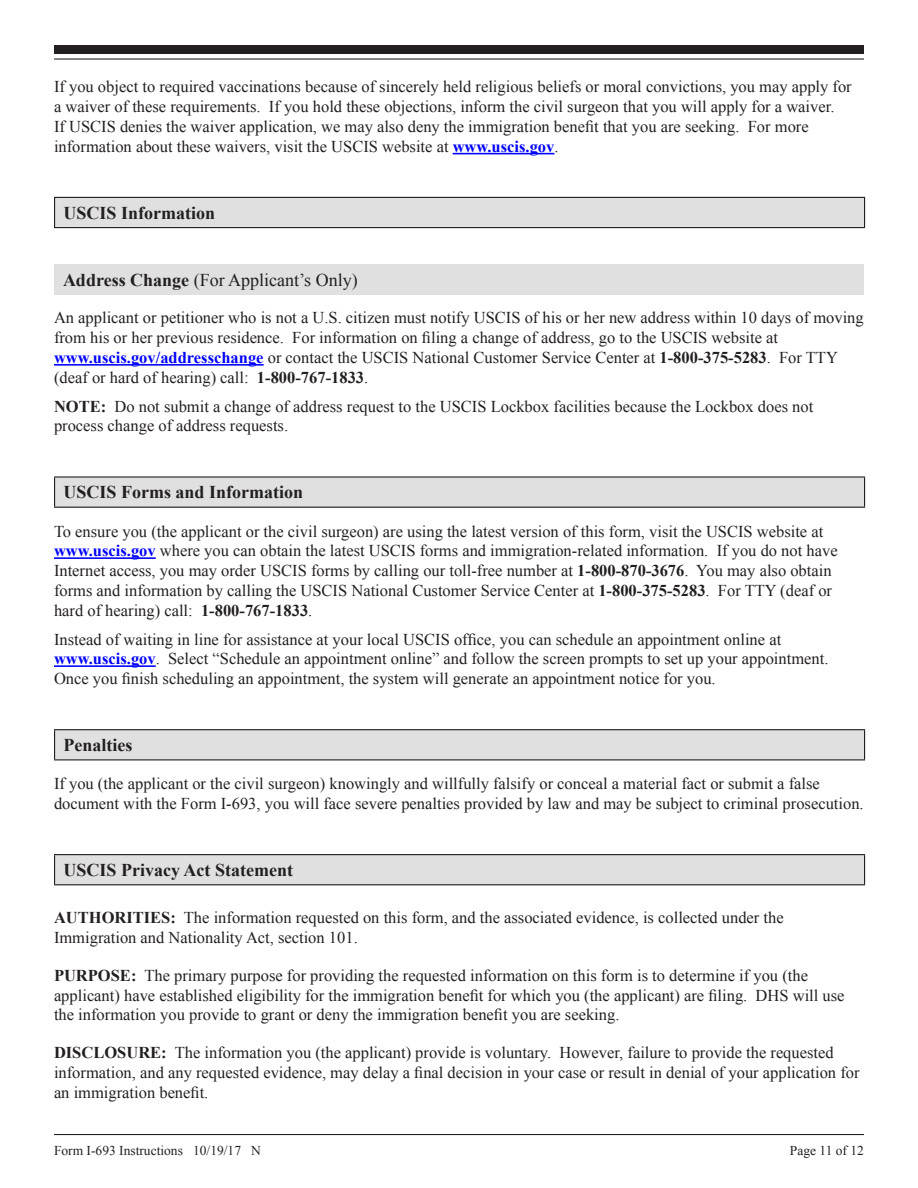
<style>
.page{position:relative;width:918px;height:1188px;background:#fff}
.page>*{position:absolute;margin:0;border:0;box-sizing:border-box;transform-origin:0 0}
.Section_Heading{font:700 18px "Times New Roman";color:#231f20}
.Sub_Heading_1{font:18px "Times New Roman";color:#231f20}
.Body_1{font:16.5px/19.8px "Times New Roman";color:#231f20}
.Body_Lead-in{font:16.5px/19.8px "Times New Roman";color:#231f20}
.t1{font:13.5px "Times New Roman";color:#231f20}
.s1{font-weight:700;color:#00f}
.s2{font-weight:700}
</style>
<div class="page">
<hr style="left:54px;top:1134px;width:810px;height:1px;background:#231f20">
<div style="left:54px;top:45px;width:810px;height:9px;background:#231f20"></div>
<hr style="left:54px;top:58px;width:810px;height:2px;background:#231f20">
<hr style="left:453px;top:153px;width:101px;height:1px;background:#00f">
<hr style="left:54px;top:364px;width:210px;height:2px;background:#00f">
<hr style="left:54px;top:557px;width:102px;height:2px;background:#00f">
<hr style="left:54px;top:665px;width:102px;height:2px;background:#00f">
<div style="left:55px;top:197px;width:810px;height:31px;background:#e0e0e0"></div>
<hr style="left:54px;top:197px;width:811px;height:1px;background:#231f20">
<svg style="left:54px;top:198px;width:1px;height:29px"></svg>
<svg style="left:864px;top:198px;width:1px;height:29px"></svg>
<hr style="left:54px;top:227px;width:811px;height:1px;background:#231f20">
<div style="left:54px;top:264px;width:810px;height:31px;background:#e0e0e0"></div>
<div style="left:55px;top:477px;width:810px;height:30px;background:#e0e0e0"></div>
<hr style="left:54px;top:476px;width:811px;height:2px;background:#231f20">
<svg style="left:54px;top:478px;width:1px;height:29px"></svg>
<svg style="left:864px;top:478px;width:1px;height:29px"></svg>
<hr style="left:54px;top:507px;width:811px;height:1px;background:#231f20">
<div style="left:55px;top:730px;width:810px;height:30px;background:#e0e0e0"></div>
<hr style="left:54px;top:729px;width:811px;height:1px;background:#231f20">
<svg style="left:54px;top:730px;width:1px;height:29px"></svg>
<svg style="left:864px;top:730px;width:1px;height:29px"></svg>
<hr style="left:54px;top:759px;width:811px;height:1px;background:#231f20">
<div style="left:55px;top:855px;width:810px;height:30px;background:#e0e0e0"></div>
<hr style="left:54px;top:854px;width:811px;height:1px;background:#231f20">
<svg style="left:54px;top:855px;width:1px;height:29px"></svg>
<svg style="left:864px;top:855px;width:1px;height:29px"></svg>
<hr style="left:54px;top:884px;width:811px;height:1px;background:#231f20">
<p class="Body_1" style="left:54px;top:77px;width:799px">If you object to required vaccinations because of sincerely held religious beliefs or moral convictions, you may apply for a waiver of these requirements. If you hold these objections, inform the civil surgeon that you will apply for a waiver.<br>If USCIS denies the waiver application, we may also deny the immigration benefit that you are seeking. For more information about these waivers, visit the USCIS website at <span class="s1">www.uscis.gov</span>.</p>
<h1 class="Section_Heading" style="left:64px;top:200px;width:153px">USCIS Information</h1>
<h2 class="Sub_Heading_1" style="left:63px;top:268px;width:296px"><span class="s2">Address Change</span> (For Applicant’s Only)</h2>
<p class="Body_1" style="left:54px;top:308px;width:811px">An applicant or petitioner who is not a U.S. citizen must notify USCIS of his or her new address within 10 days of moving from his or her previous residence. For information on filing a change of address, go to the USCIS website at <span class="s1">www.uscis.gov/addresschange</span> or contact the USCIS National Customer Service Center at <span class="s2">1-800-375-5283</span>. For TTY (deaf or hard of hearing) call: <span class="s2">1-800-767-1833</span>.</p>
<p class="Body_1" style="left:54px;top:396px;width:761px"><span class="s2">NOTE:</span> Do not submit a change of address request to the USCIS Lockbox facilities because the Lockbox does not process change of address requests.</p>
<h1 class="Section_Heading" style="left:64px;top:480px;width:241px">USCIS Forms and Information</h1>
<p class="Body_1" style="left:54px;top:521px;width:785px">To ensure you (the applicant or the civil surgeon) are using the latest version of this form, visit the USCIS website at <span class="s1">www.uscis.gov</span> where you can obtain the latest USCIS forms and immigration-related information. If you do not have Internet access, you may order USCIS forms by calling our toll-free number at <span class="s2">1-800-870-3676</span>. You may also obtain forms and information by calling the USCIS National Customer Service Center at <span class="s2">1-800-375-5283</span>. For TTY (deaf or hard of hearing) call: <span class="s2">1-800-767-1833</span>.</p>
<p class="Body_1" style="left:54px;top:629px;width:776px">Instead of waiting in line for assistance at your local USCIS office, you can schedule an appointment online at <span class="s1">www.uscis.gov</span>. Select “Schedule an appointment online” and follow the screen prompts to set up your appointment.<br>Once you finish scheduling an appointment, the system will generate an appointment notice for you.</p>
<h1 class="Section_Heading" style="left:64px;top:732px;width:70px">Penalties</h1>
<p class="Body_1" style="left:54px;top:774px;width:811px">If you (the applicant or the civil surgeon) knowingly and willfully falsify or conceal a material fact or submit a false document with the Form I-693, you will face severe penalties provided by law and may be subject to criminal prosecution.</p>
<h1 class="Section_Heading" style="left:64px;top:857px;width:231px">USCIS Privacy Act Statement</h1>
<p class="Body_Lead-in" style="left:54px;top:908px;width:731px"><span class="s2">AUTHORITIES:</span> The information requested on this form, and the associated evidence, is collected under the<br>Immigration and Nationality Act, section 101.</p>
<p class="Body_Lead-in" style="left:54px;top:965px;width:792px"><span class="s2">PURPOSE:</span> The primary purpose for providing the requested information on this form is to determine if you (the applicant) have established eligibility for the immigration benefit for which you (the applicant) are filing. DHS will use the information you provide to grant or deny the immigration benefit you are seeking.</p>
<p class="Body_Lead-in" style="left:54px;top:1043px;width:807px"><span class="s2">DISCLOSURE:</span> The information you (the applicant) provide is voluntary. However, failure to provide the requested information, and any requested evidence, may delay a final decision in your case or result in denial of your application for an immigration benefit.</p>
<p class="t1" style="left:54px;top:1141px;width:208px">Form I-693 Instructions 10/19/17 N</p>
<p class="t1" style="left:790px;top:1141px;width:76px">Page 11 of 12</p>
</div>
